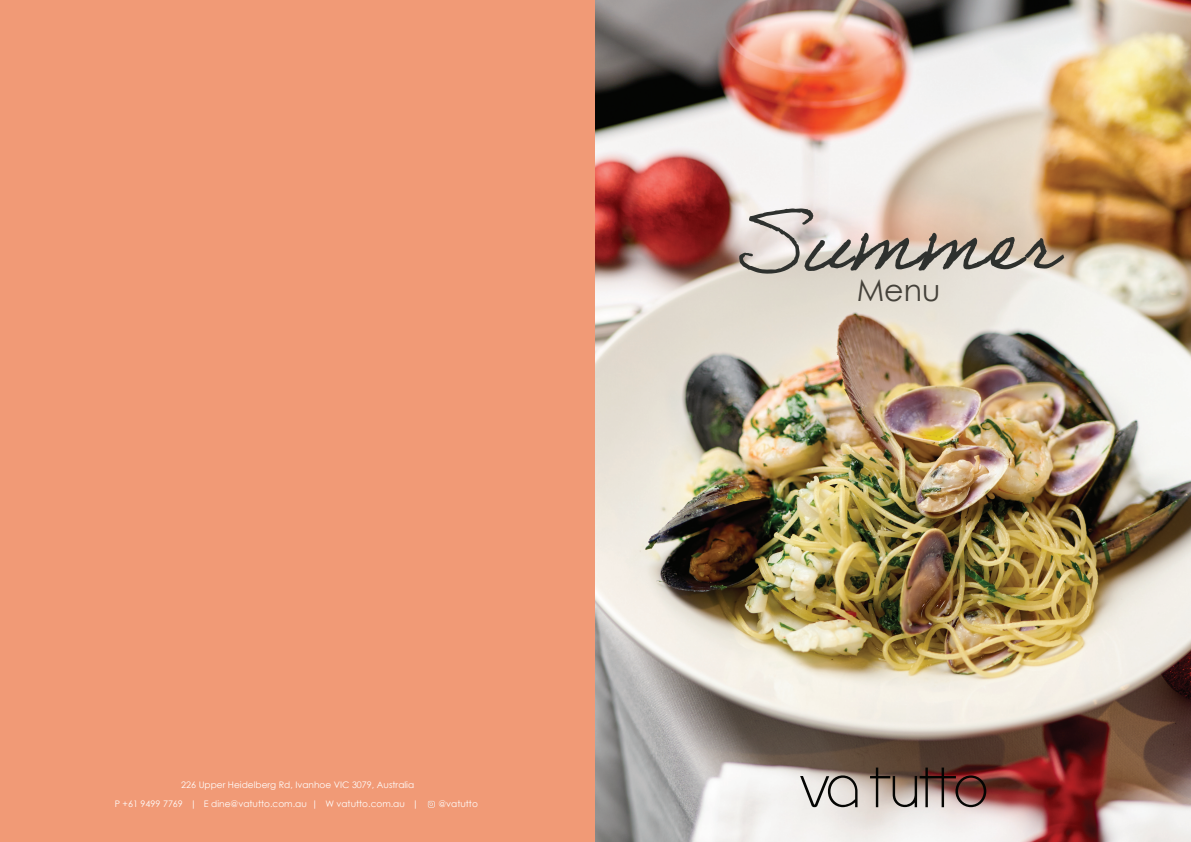
<style>
.page{position:relative;width:1191px;height:842px;background:#fff}
.page>*{position:absolute;margin:0;border:0;box-sizing:border-box;transform-origin:0 0}
.t1{font:86px "Adobe Handwriting Ernie";letter-spacing:.01em;color:#2e312e}
.t2{font:30px "Century Gothic";color:#44413a}
.t3{font:9px/19.1px "Century Gothic";color:#fff}
</style>
<div class="page">
<div style="left:0;top:0;width:613px;height:842px;background:#f19a76"></div>
<img style="left:595px;top:0;width:596px;height:842px">
<svg style="left:428px;top:801px;width:7px;height:7px"></svg>
<svg style="left:800px;top:775px;width:57px;height:32px;background:#b6b3af"></svg>
<img style="left:870px;top:767px;width:116px;height:40px">
<p class="t3" style="left:115px;top:775px;width:305px;text-indent:66px">226 Upper Heidelberg Rd, Ivanhoe VIC 3079, Australia<br>P +61 9499 7769 | E dine@vatutto.com.au | W vatutto.com.au |</p>
<p class="t3" style="left:438px;top:794px;width:41px">@vatutto</p>
<h1 class="t1" style="left:730px;top:190px;width:327px">Summer</h1>
<h2 class="t2" style="left:856px;top:269px;width:85px">Menu</h2>
</div>
